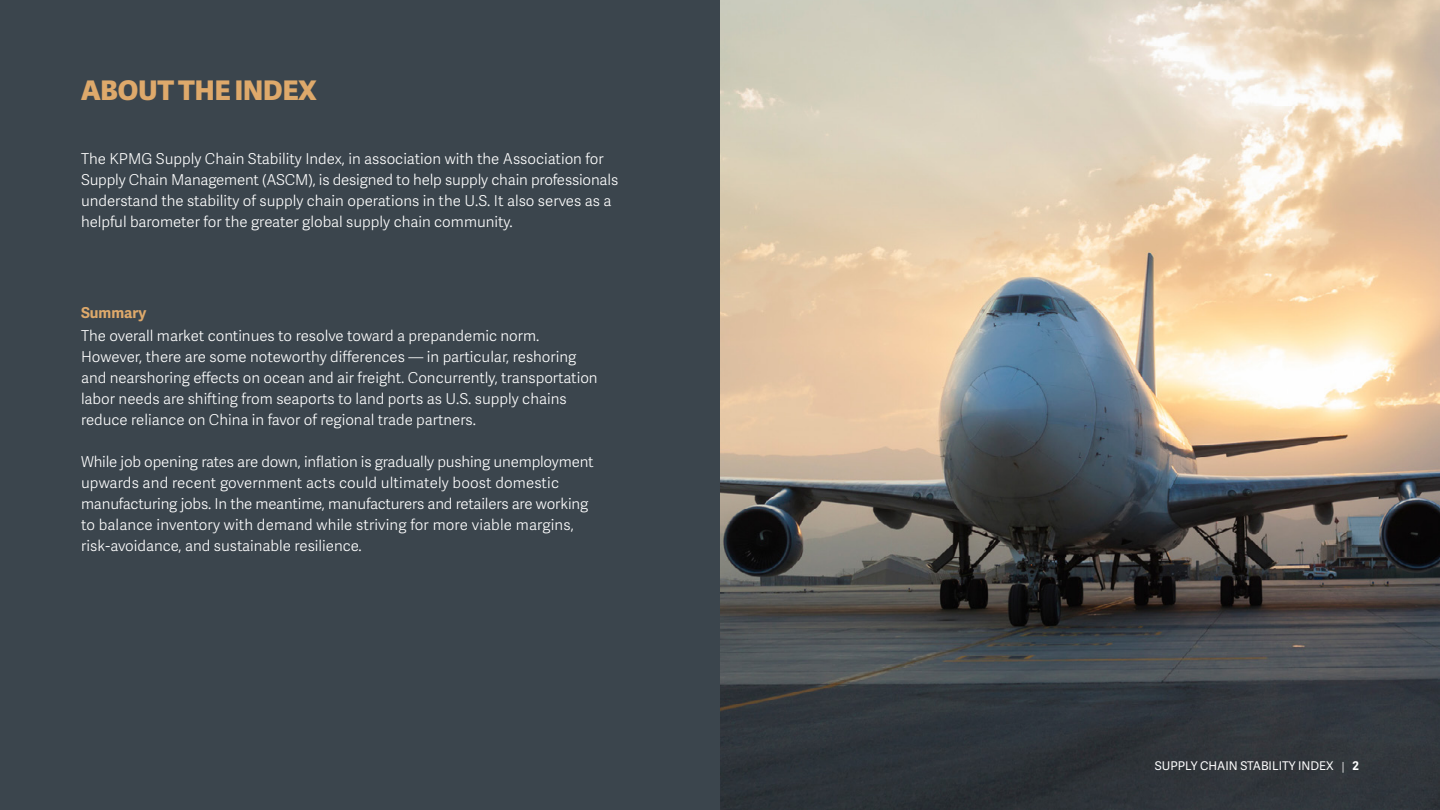
<style>
.page{position:relative;width:1440px;height:810px;background:#fff}
.page>*{position:absolute;margin:0;border:0;box-sizing:border-box;transform-origin:0 0}
.t1{font:800 27px "Adelle Sans";color:#dea96b}
.t2{font:300 15px/21px "Adelle Sans";color:#fff}
.t3{font:700 15px "Adelle Sans";color:#dea96b}
.t4{font:12px "Adelle Sans";color:#fff}
.s1{font-weight:300}
.s2{font-weight:700}
</style>
<div class="page">
<div style="left:0;top:0;width:720px;height:810px;background:#3b454d"></div>
<img style="left:720px;top:0;width:720px;height:810px">
<h1 class="t1" style="left:81px;top:70px;width:237px">ABOUT THE INDEX</h1>
<p class="t2" style="left:81px;top:148px;width:539px">The KPMG Supply Chain Stability Index, in association with the Association for Supply Chain Management (ASCM), is designed to help supply chain professionals understand the stability of supply chain operations in the U.S. It also serves as a helpful barometer for the greater global supply chain community.</p>
<p class="t3" style="left:81px;top:304px;width:67px">Summary</p>
<p class="t2" style="left:81px;top:324px;width:518px">The overall market continues to resolve toward a prepandemic norm.<br>However, there are some noteworthy differences — in particular, reshoring and nearshoring effects on ocean and air freight. Concurrently, transportation labor needs are shifting from seaports to land ports as U.S. supply chains reduce reliance on China in favor of regional trade partners.</p>
<p class="t2" style="left:81px;top:450px;width:514px">While job opening rates are down, inflation is gradually pushing unemployment upwards and recent government acts could ultimately boost domestic manufacturing jobs. In the meantime, manufacturers and retailers are working to balance inventory with demand while striving for more viable margins, risk-avoidance, and sustainable resilience.</p>
<p class="t4" style="left:1155px;top:757px;width:206px">SUPPLY CHAIN STABILITY INDEX <span class="s1">|</span> <span class="s2">2</span></p>
</div>
